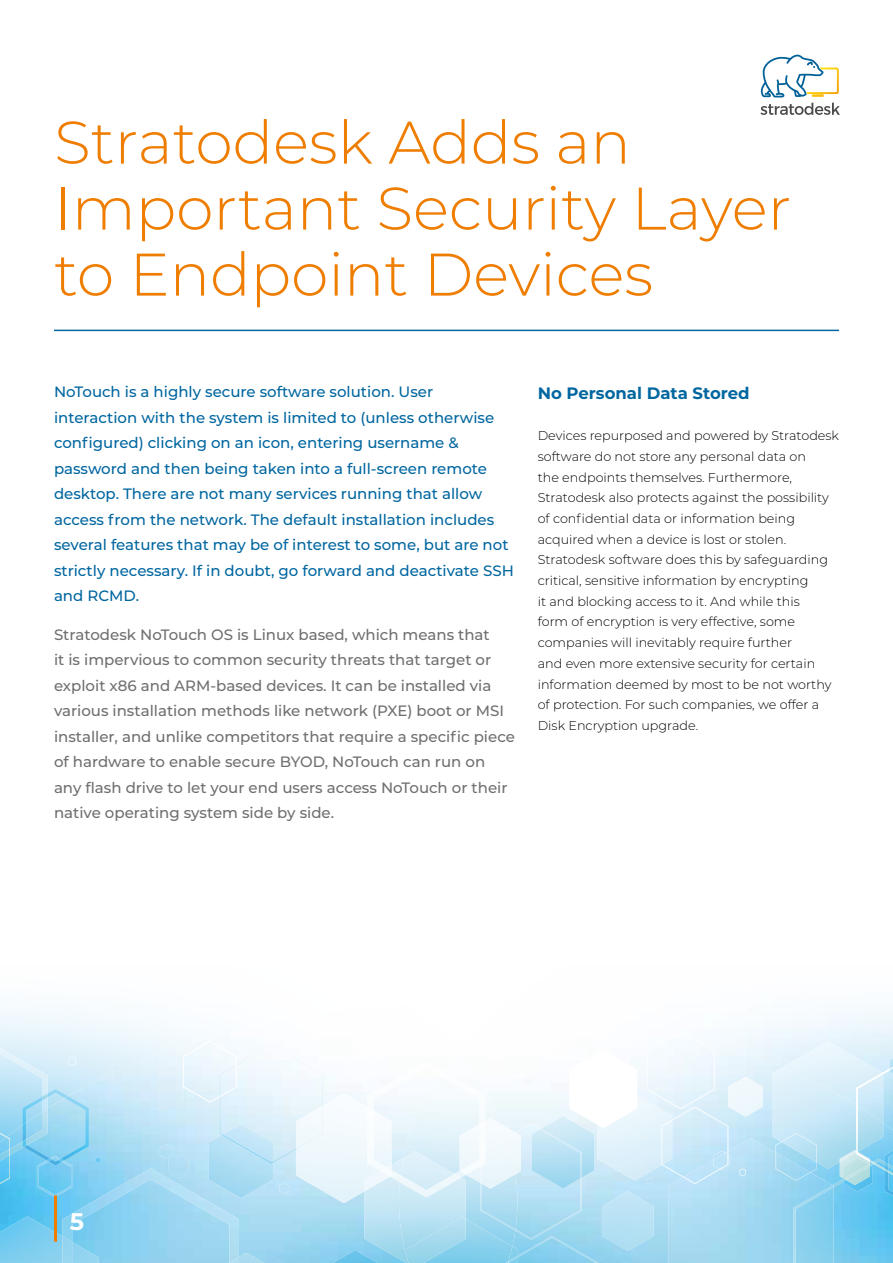
<style>
.page{position:relative;width:893px;height:1263px;background:#fff}
.page>*{position:absolute;margin:0;border:0;box-sizing:border-box;transform-origin:0 0}
.t1{font:300 60px/66px "Montserrat";color:#ef7d00}
.t2{font:700 24px "Montserrat";color:#fff}
.t3{font:700 16.5px "Montserrat";color:#0066a0}
.t4{font:500 15px/25.5px "Montserrat";color:#0066a0}
.t5{font:500 15px/25.5px "Montserrat";color:#706f6f}
.t6{font:300 12.75px/20.7px "Montserrat";color:#000}
</style>
<div class="page">
<img style="left:517px;top:1011px;width:376px;height:113px">
<img style="left:517px;top:1124px;width:376px;height:139px">
<img style="left:1px;top:1183px;width:364px;height:80px">
<img style="left:1px;top:1007px;width:403px;height:147px">
<img style="left:39px;top:1153px;width:250px;height:110px">
<img style="left:404px;top:1092px;width:113px;height:154px">
<img style="left:296px;top:1093px;width:95px;height:110px">
<img style="left:466px;top:1118px;width:50px;height:70px">
<img style="left:728px;top:1077px;width:35px;height:40px">
<img style="left:350px;top:1053px;width:24px;height:28px">
<img style="left:367px;top:1061px;width:73px;height:50px">
<img style="left:440px;top:1092px;width:45px;height:85px">
<img style="left:367px;top:1107px;width:20px;height:36px">
<img style="left:460px;top:1121px;width:25px;height:53px">
<svg style="left:68px;top:1057px;width:8px;height:9px"></svg>
<img style="left:569px;top:1050px;width:68px;height:74px">
<img style="left:570px;top:1044px;width:17px;height:20px">
<img style="left:209px;top:1124px;width:64px;height:74px">
<svg style="left:95px;top:1157px;width:6px;height:6px"></svg>
<svg style="left:647px;top:1180px;width:5px;height:4px"></svg>
<img style="left:885px;top:1142px;width:8px;height:58px">
<img style="left:532px;top:1116px;width:62px;height:72px">
<img style="left:890px;top:1054px;width:3px;height:23px">
<img style="left:47px;top:1089px;width:21px;height:7px">
<img style="left:24px;top:1096px;width:65px;height:70px">
<img style="left:22px;top:1097px;width:20px;height:26px">
<img style="left:22px;top:1123px;width:4px;height:16px">
<img style="left:437px;top:1061px;width:3px;height:7px">
<img style="left:782px;top:1041px;width:101px;height:26px">
<img style="left:773px;top:1067px;width:110px;height:91px">
<img style="left:840px;top:1150px;width:16px;height:8px">
<img style="left:597px;top:1095px;width:71px;height:85px">
<img style="left:597px;top:1094px;width:40px;height:34px">
<img style="left:1px;top:1048px;width:46px;height:49px">
<img style="left:10px;top:1141px;width:14px;height:20px">
<img style="left:42px;top:1101px;width:5px;height:7px">
<img style="left:26px;top:1108px;width:21px;height:37px">
<svg style="left:22px;top:1139px;width:5px;height:8px"></svg>
<svg style="left:42px;top:1093px;width:5px;height:8px"></svg>
<img style="left:662px;top:1106px;width:66px;height:71px">
<img style="left:661px;top:1120px;width:11px;height:45px">
<img style="left:647px;top:1032px;width:68px;height:77px">
<img style="left:160px;top:1144px;width:13px;height:15px">
<img style="left:111px;top:1038px;width:58px;height:13px">
<img style="left:111px;top:1051px;width:72px;height:70px">
<img style="left:219px;top:1044px;width:104px;height:119px">
<img style="left:296px;top:1105px;width:27px;height:44px">
<img style="left:222px;top:1134px;width:51px;height:30px">
<img style="left:1px;top:1161px;width:9px;height:23px">
<img style="left:183px;top:1041px;width:54px;height:61px">
<svg style="left:183px;top:1059px;width:1px;height:28px"></svg>
<img style="left:219px;top:1064px;width:18px;height:33px">
<img style="left:882px;top:1055px;width:11px;height:19px">
<img style="left:858px;top:1151px;width:35px;height:7px">
<img style="left:856px;top:1152px;width:14px;height:6px">
<svg style="left:890px;top:1059px;width:3px;height:11px"></svg>
<img style="left:856px;top:1073px;width:27px;height:33px">
<img style="left:856px;top:1105px;width:2px;height:46px">
<svg style="left:803px;top:1050px;width:11px;height:13px"></svg>
<img style="left:781px;top:1133px;width:36px;height:5px">
<svg style="left:517px;top:1071px;width:2px;height:7px"></svg>
<img style="left:1px;top:1216px;width:62px;height:47px">
<img style="left:72px;top:1262px;width:26px;height:1px">
<img style="left:239px;top:1253px;width:53px;height:10px">
<img style="left:602px;top:1191px;width:52px;height:60px">
<img style="left:37px;top:1155px;width:36px;height:42px">
<img style="left:47px;top:1158px;width:17px;height:4px">
<img style="left:63px;top:1168px;width:176px;height:94px">
<img style="left:63px;top:1236px;width:9px;height:27px">
<svg style="left:200px;top:1257px;width:39px;height:6px"></svg>
<img style="left:365px;top:1158px;width:41px;height:105px">
<img style="left:399px;top:1151px;width:67px;height:103px">
<img style="left:365px;top:1165px;width:26px;height:26px">
<img style="left:400px;top:1174px;width:61px;height:23px">
<svg style="left:381px;top:1167px;width:20px;height:15px"></svg>
<img style="left:365px;top:1143px;width:25px;height:29px">
<img style="left:367px;top:1145px;width:19px;height:25px">
<img style="left:308px;top:1250px;width:94px;height:13px">
<img style="left:843px;top:1187px;width:29px;height:4px">
<img style="left:167px;top:1151px;width:23px;height:27px">
<svg style="left:167px;top:1155px;width:6px;height:4px"></svg>
<img style="left:668px;top:1138px;width:165px;height:125px">
<svg style="left:739px;top:1168px;width:7px;height:8px"></svg>
<img style="left:683px;top:1151px;width:45px;height:33px">
<img style="left:775px;top:1152px;width:36px;height:29px">
<img style="left:690px;top:1153px;width:40px;height:110px">
<img style="left:512px;top:1246px;width:6px;height:9px">
<img style="left:466px;top:1219px;width:46px;height:44px">
<img style="left:406px;top:1217px;width:60px;height:46px">
<img style="left:518px;top:1236px;width:84px;height:27px">
<img style="left:502px;top:1255px;width:16px;height:8px">
<svg style="left:502px;top:1261px;width:6px;height:2px"></svg>
<img style="left:515px;top:1123px;width:67px;height:117px">
<img style="left:480px;top:1183px;width:36px;height:48px">
<svg style="left:507px;top:1132px;width:9px;height:6px"></svg>
<img style="left:480px;top:1137px;width:27px;height:47px">
<img style="left:480px;top:1149px;width:5px;height:17px">
<img style="left:540px;top:1129px;width:42px;height:49px">
<img style="left:832px;top:1158px;width:61px;height:29px">
<svg style="left:885px;top:1162px;width:3px;height:10px"></svg>
<svg style="left:869px;top:1162px;width:6px;height:3px"></svg>
<img style="left:843px;top:1165px;width:28px;height:17px">
<img style="left:844px;top:1164px;width:26px;height:16px">
<img style="left:793px;top:1185px;width:40px;height:78px">
<svg style="left:713px;top:1151px;width:12px;height:2px"></svg>
<img style="left:713px;top:1153px;width:17px;height:17px">
<svg style="left:279px;top:1183px;width:10px;height:11px"></svg>
<img style="left:0;top:1183px;width:1px;height:33px">
<img style="left:0;top:1161px;width:1px;height:22px">
<img style="left:0;top:1007px;width:1px;height:126px">
<img style="left:0;top:1048px;width:1px;height:49px">
<svg style="left:0;top:1133px;width:10px;height:28px"></svg>
<img style="left:0;top:1216px;width:1px;height:47px">
<hr style="left:54px;top:1195px;width:3px;height:47px;background:#ef7d00">
<hr style="left:54px;top:330px;width:785px;height:1px;background:#0066a0">
<svg style="left:760px;top:103px;width:80px;height:12px"></svg>
<svg style="left:761px;top:55px;width:78px;height:42px"></svg>
<h1 class="t1" style="left:54px;top:107px;width:739px">Stratodesk Adds an<br>Important Security Layer to Endpoint Devices</h1>
<p class="t4" style="left:54px;top:379px;width:461px">NoTouch is a highly secure software solution. User interaction with the system is limited to (unless otherwise configured) clicking on an icon, entering username &amp; password and then being taken into a full-screen remote desktop. There are not many services running that allow access from the network. The default installation includes several features that may be of interest to some, but are not strictly necessary. If in doubt, go forward and deactivate SSH and RCMD.</p>
<p class="t5" style="left:54px;top:621px;width:462px">Stratodesk NoTouch OS is Linux based, which means that<br>it is impervious to common security threats that target or exploit x86 and ARM-based devices. It can be installed via various installation methods like network (PXE) boot or MSI installer, and unlike competitors that require a specific piece of hardware to enable secure BYOD, NoTouch can run on any flash drive to let your end users access NoTouch or their native operating system side by side.</p>
<p class="t3" style="left:538px;top:381px;width:213px">No Personal Data Stored</p>
<p class="t6" style="left:538px;top:425px;width:303px">Devices repurposed and powered by Stratodesk software do not store any personal data on<br>the endpoints themselves. Furthermore, Stratodesk also protects against the possibility of confidential data or information being acquired when a device is lost or stolen.<br>Stratodesk software does this by safeguarding critical, sensitive information by encrypting<br>it and blocking access to it. And while this<br>form of encryption is very effective, some companies will inevitably require further<br>and even more extensive security for certain information deemed by most to be not worthy of protection. For such companies, we offer a Disk Encryption upgrade.</p>
<h2 class="t2" style="left:70px;top:1204px;width:16px">5</h2>
</div>
